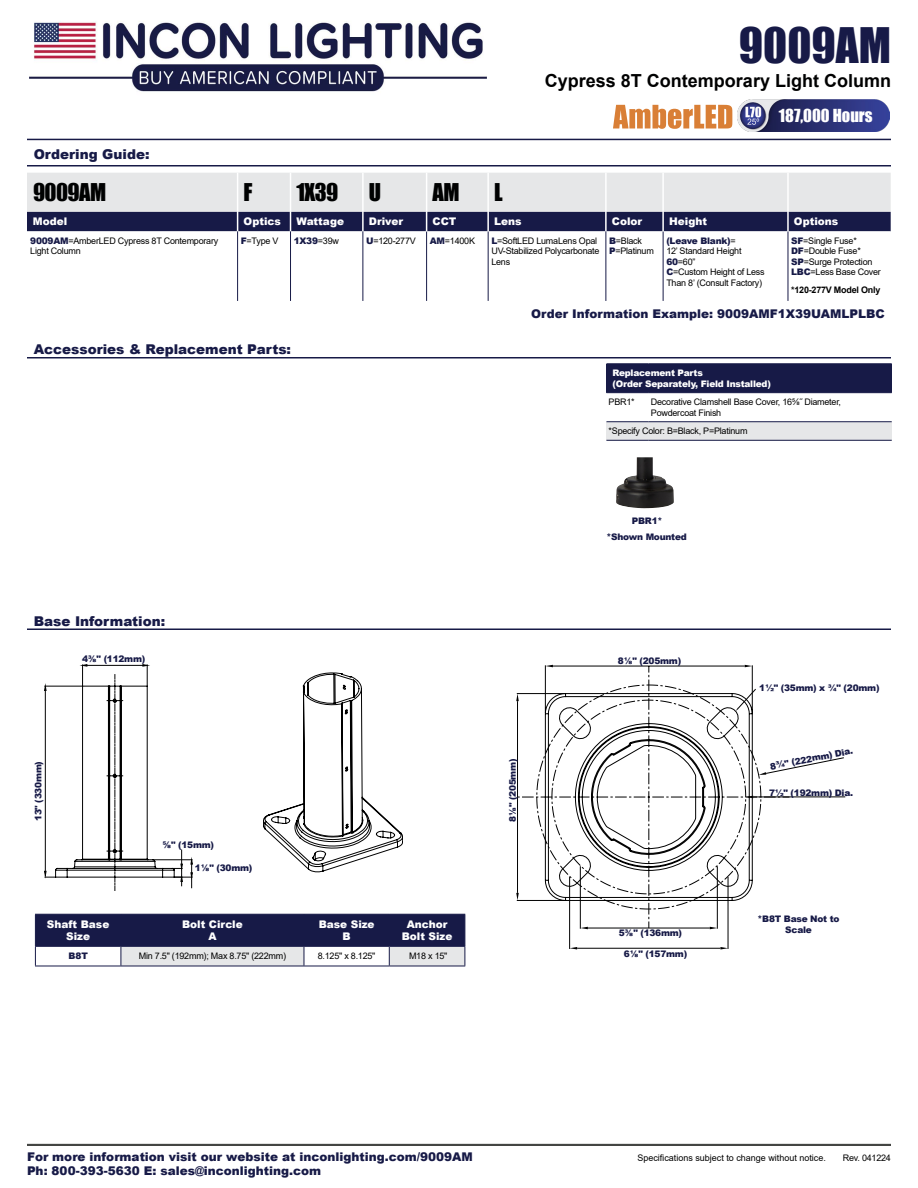
<style>
.page{position:relative;width:918px;height:1188px;background:#fff}
.page>*{position:absolute;margin:0;border:0;box-sizing:border-box;transform-origin:0 0}
.t1{font:45px "Impact";color:#171a47}
.t2{font:22.5px "Impact";letter-spacing:-.025em;color:#000101}
.t3{font:700 18px "Arial";color:#000101}
.t4{font:16.5px "Impact";color:#fff}
.t5{font:900 13.5px "Arial";color:#171a47}
.t6{font:900 12px "Arial";color:#171a47}
.t7{font:900 10.5px/12.6px "Arial";color:#fff;text-align:center}
.t8{font:9px/10.5px "Arial";letter-spacing:-.025em;color:#000}
.t9{font:900 9px/15.9px "Arial";letter-spacing:-.025em;color:#171a47;text-align:center}
.t10{font:900 9px/10.5px "Arial";letter-spacing:-.025em;color:#fff}
.t11{font:9px "Arial";color:#000}
.t12{font:700 9px "Arial";letter-spacing:-.025em;color:#000}
.s1{font-weight:900;color:#171a47}
.s2{font-weight:400;color:#000}
</style>
<div class="page">
<div style="left:27px;top:1144px;width:864px;height:2px;border:2px solid #444543"></div>
<img style="left:30px;top:21px;width:456px;height:71px">
<hr style="left:27px;top:139px;width:864px;height:1px;background:#171a47">
<svg style="left:613px;top:105px;width:119px;height:24px"></svg>
<img style="left:738px;top:100px;width:152px;height:31px">
<svg style="left:27px;top:231px;width:864px;height:70px"></svg>
<hr style="left:426px;top:231px;width:1px;height:70px;background:#171a47">
<hr style="left:488px;top:231px;width:1px;height:70px;background:#171a47">
<hr style="left:663px;top:231px;width:1px;height:70px;background:#171a47">
<hr style="left:788px;top:231px;width:1px;height:70px;background:#171a47">
<svg style="left:27px;top:173px;width:864px;height:58px;background:#a4a5b4"></svg>
<hr style="left:237px;top:231px;width:1px;height:70px;background:#171a47">
<hr style="left:290px;top:231px;width:1px;height:70px;background:#171a47">
<hr style="left:363px;top:231px;width:1px;height:70px;background:#171a47">
<hr style="left:606px;top:231px;width:1px;height:70px;background:#171a47">
<hr style="left:27px;top:357px;width:864px;height:1px;background:#171a47">
<hr style="left:27px;top:628px;width:864px;height:2px;background:#171a47">
<div style="left:606px;top:364px;width:286px;height:29px;background:#171a47"></div>
<svg style="left:606px;top:393px;width:286px;height:1px"></svg>
<div style="left:606px;top:422px;width:286px;height:18px;background:#e6e7e8"></div>
<hr style="left:606px;top:363px;width:43px;height:1px;background:#171a47">
<hr style="left:649px;top:363px;width:243px;height:1px;background:#171a47">
<hr style="left:606px;top:421px;width:43px;height:1px;background:#171a47">
<hr style="left:649px;top:421px;width:243px;height:1px;background:#171a47">
<hr style="left:606px;top:440px;width:43px;height:1px;background:#171a47">
<hr style="left:649px;top:440px;width:243px;height:1px;background:#171a47">
<img style="left:616px;top:457px;width:58px;height:51px">
<svg style="left:263px;top:673px;width:140px;height:199px"></svg>
<svg style="left:44px;top:664px;width:149px;height:227px"></svg>
<hr style="left:35px;top:966px;width:86px;height:1px;background:#171a47">
<hr style="left:121px;top:966px;width:183px;height:1px;background:#171a47">
<hr style="left:304px;top:966px;width:85px;height:1px;background:#171a47">
<svg style="left:35px;top:914px;width:431px;height:52px;background:#646683"></svg>
<hr style="left:389px;top:966px;width:76px;height:1px;background:#171a47">
<svg style="left:518px;top:665px;width:235px;height:264px"></svg>
<svg style="left:545px;top:665px;width:8px;height:2px"></svg>
<svg style="left:745px;top:665px;width:7px;height:2px"></svg>
<hr style="left:517px;top:693px;width:48px;height:1px;background:#000">
<hr style="left:517px;top:900px;width:48px;height:1px;background:#000">
<hr style="left:517px;top:701px;width:1px;height:192px;background:#000">
<svg style="left:516px;top:694px;width:3px;height:7px"></svg>
<svg style="left:516px;top:893px;width:3px;height:7px"></svg>
<hr style="left:569px;top:877px;width:1px;height:72px;background:#000">
<hr style="left:728px;top:877px;width:1px;height:72px;background:#000">
<hr style="left:577px;top:948px;width:143px;height:1px;background:#000">
<svg style="left:570px;top:947px;width:7px;height:2px"></svg>
<svg style="left:720px;top:947px;width:8px;height:2px"></svg>
<hr style="left:580px;top:866px;width:1px;height:63px;background:#000">
<hr style="left:717px;top:866px;width:1px;height:63px;background:#000">
<hr style="left:588px;top:928px;width:122px;height:1px;background:#000">
<svg style="left:580px;top:927px;width:8px;height:2px"></svg>
<svg style="left:710px;top:927px;width:7px;height:2px"></svg>
<svg style="left:536px;top:684px;width:308px;height:226px"></svg>
<svg style="left:759px;top:772px;width:7px;height:3px"></svg>
<hr style="left:753px;top:797px;width:92px;height:1px;background:#000">
<svg style="left:746px;top:796px;width:7px;height:2px"></svg>
<svg style="left:736px;top:689px;width:20px;height:22px"></svg>
<hr style="left:27px;top:165px;width:864px;height:2px;background:#171a47">
<h1 class="t1" style="left:739px;top:11px;width:154px">9009AM</h1>
<h3 class="t3" style="left:545px;top:68px;width:348px">Cypress 8T Contemporary Light Column</h3>
<h3 class="t5" style="left:34px;top:145px;width:117px">Ordering Guide:</h3>
<h3 class="t4" style="left:779px;top:103px;width:95px">187,000 Hours</h3>
<h2 class="t2" style="left:33px;top:175px;width:75px">9009AM</h2>
<h2 class="t2" style="left:244px;top:175px;width:10px">F</h2>
<h2 class="t2" style="left:297px;top:175px;width:43px">1X39</h2>
<h2 class="t2" style="left:369px;top:175px;width:14px">U</h2>
<h2 class="t2" style="left:433px;top:175px;width:28px">AM</h2>
<h2 class="t2" style="left:494px;top:175px;width:10px">L</h2>
<p class="t7" style="left:33px;top:215px;width:36px">Model</p>
<p class="t7" style="left:244px;top:215px;width:39px">Optics</p>
<p class="t7" style="left:297px;top:215px;width:49px">Wattage</p>
<p class="t7" style="left:369px;top:215px;width:36px">Driver</p>
<p class="t7" style="left:433px;top:215px;width:25px">CCT</p>
<p class="t7" style="left:494px;top:215px;width:29px">Lens</p>
<p class="t7" style="left:612px;top:215px;width:32px">Color</p>
<p class="t7" style="left:669px;top:215px;width:39px">Height</p>
<p class="t7" style="left:794px;top:215px;width:46px">Options</p>
<p class="t8" style="left:30px;top:235px;width:190px"><span class="s1">9009AM</span>=AmberLED Cypress 8T Contemporary<br>Light Column</p>
<p class="t8" style="left:241px;top:235px;width:39px"><span class="s1">F</span>=Type V</p>
<p class="t9" style="left:294px;top:233px;width:47px">1X39<span class="s2">=39w</span></p>
<p class="t8" style="left:366px;top:235px;width:51px"><span class="s1">U</span>=120-277V</p>
<p class="t8" style="left:430px;top:235px;width:47px"><span class="s1">AM</span>=1400K</p>
<p class="t8" style="left:491px;top:235px;width:110px"><span class="s1">L</span>=SoftLED LumaLens Opal<br>UV-Stabilized Polycarbonate<br>Lens</p>
<p class="t8" style="left:609px;top:235px;width:46px"><span class="s1">B</span>=Black<br><span class="s1">P</span>=Platinum</p>
<p class="t8" style="left:666px;top:235px;width:100px"><span class="s1">(Leave Blank)</span>=<br>12’ Standard Height<br><span class="s1">60</span>=60”<br><span class="s1">C</span>=Custom Height of Less<br>Than 8’ (Consult Factory)</p>
<p class="t8" style="left:791px;top:235px;width:91px"><span class="s1">SF</span>=Single Fuse*<br><span class="s1">DF</span>=Double Fuse*<br><span class="s1">SP</span>=Surge Protection<br><span class="s1">LBC</span>=Less Base Cover</p>
<p class="t12" style="left:791px;top:283px;width:91px">*120-277V Model Only</p>
<h3 class="t6" style="left:531px;top:305px;width:355px">Order Information Example: 9009AMF1X39UAMLPLBC</h3>
<h3 class="t5" style="left:34px;top:340px;width:259px">Accessories &amp; Replacement Parts:</h3>
<p class="t10" style="left:612px;top:367px;width:160px">Replacement Parts<br>(Order Separately, Field Installed)</p>
<p class="t8" style="left:609px;top:397px;width:28px">PBR1*</p>
<p class="t8" style="left:651px;top:397px;width:192px">Decorative Clamshell Base Cover, 16⅝˝ Diameter,<br>Powdercoat Finish</p>
<p class="t8" style="left:609px;top:426px;width:140px">*Specify Color: B=Black, P=Platinum</p>
<h3 class="t5" style="left:34px;top:611px;width:133px">Base Information:</h3>
<p class="t9" style="left:82px;top:650px;width:65px">4⅜" (112mm)</p>
<p class="t9" style="left:30px;top:821px;width:62px;rotate:-90deg">13" (330mm)</p>
<p class="t9" style="left:162px;top:836px;width:53px">⅝" (15mm)</p>
<p class="t9" style="left:195px;top:860px;width:59px">1⅛" (30mm)</p>
<p class="t9" style="left:504px;top:822px;width:65px;rotate:-90deg">8⅛" (205mm)</p>
<p class="t9" style="left:606px;top:512px;width:82px">PBR1*<br>*Shown Mounted</p>
<p class="t9" style="left:618px;top:653px;width:65px">8⅛" (205mm)</p>
<p class="t7" style="left:47px;top:917px;width:64px">Shaft Base<br>Size</p>
<p class="t7" style="left:182px;top:917px;width:62px">Bolt Circle<br>A</p>
<p class="t7" style="left:319px;top:917px;width:57px">Base Size<br>B</p>
<p class="t7" style="left:402px;top:917px;width:52px">Anchor<br>Bolt Size</p>
<p class="t9" style="left:68px;top:948px;width:21px">B8T</p>
<p class="t8" style="left:139px;top:951px;width:149px">Min 7.5" (192mm); Max 8.75" (222mm)</p>
<p class="t8" style="left:318px;top:951px;width:59px">8.125" x 8.125"</p>
<p class="t8" style="left:409px;top:951px;width:40px">M18 x 15"</p>
<p class="t9" style="left:624px;top:946px;width:65px">6⅛" (157mm)</p>
<p class="t9" style="left:619px;top:925px;width:65px">5⅜" (136mm)</p>
<p class="t9" style="left:759px;top:679px;width:122px">1½" (35mm) x ¾" (20mm)</p>
<p class="t9" style="left:769px;top:758px;width:86px;rotate:-11deg">8¾" (222mm) Dia.</p>
<p class="t9" style="left:769px;top:784px;width:86px">7½" (192mm) Dia.</p>
<p class="t9" style="left:758px;top:914px;width:84px;line-height:10.5px">*B8T Base Not to<br>Scale</p>
<h3 class="t6" style="left:27px;top:1148px;width:447px">For more information visit our website at inconlighting.com/9009AM</h3>
<p class="t11" style="left:637px;top:1152px;width:190px">Specifications subject to change without notice.</p>
<h3 class="t6" style="left:27px;top:1162px;width:296px">Ph: 800-393-5630 E: sales@inconlighting.com</h3>
<p class="t8" style="left:843px;top:1153px;width:50px">Rev. 041224</p>
</div>
